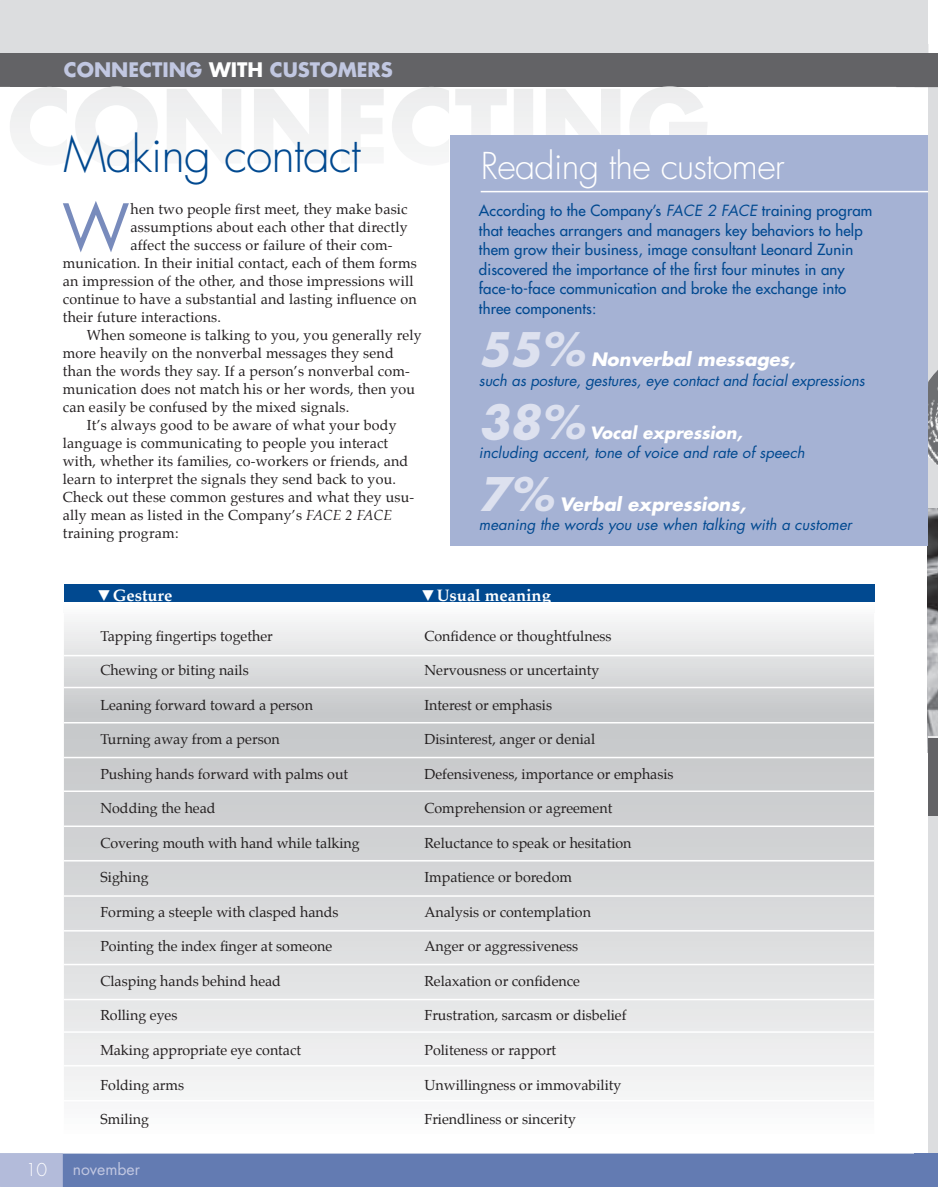
<style>
.page{position:relative;width:938px;height:1187px;background:#fff}
.page>*{position:absolute;margin:0;border:0;box-sizing:border-box;transform-origin:0 0}
.t1{font:61.95px "Futura";color:#788bbc}
.t2{font:300 48px "Futura";letter-spacing:-.02em;color:#014990}
.t3{font:italic 700 45px "Futura";color:#dde1ef}
.t4{font:300 36px "Futura";letter-spacing:-.02em;color:#fff}
.t5{font:700 19.5px "Futura";color:#c1c7e1}
.t6{font:italic 700 18px "Futura";color:#fff}
.t7{font:300 17.25px "Futura";color:#fff}
.t8{font:700 16.5px "Palatino";color:#fff}
.t9{font:italic 700 16.5px "Futura";color:#fff}
.t10{font:15.75px "Futura";color:#c1c7e1}
.t11{font:15px/19.5px "Futura";letter-spacing:.01em;color:#014990}
.t12{font:italic 15px "Futura";color:#014990}
.t13{font:14.25px "Palatino";color:#231f20}
.s1{color:#fff}
.s2{font-style:italic}
</style>
<div class="page">
<div style="left:928px;top:53px;width:10px;height:1117px;background:#dcdddf"></div>
<div style="left:0;top:0;width:928px;height:53px;background:#dcdddf"></div>
<svg style="left:0;top:44px;width:938px;height:43px"></svg>
<div style="left:64px;top:584px;width:810px;height:28px;background:#014990"></div>
<img style="left:928px;top:508px;width:10px;height:228px">
<div style="left:928px;top:737px;width:10px;height:78px;background:#636366"></div>
<img style="left:928px;top:370px;width:10px;height:95px">
<hr style="left:10px;top:86px;width:697px;height:1px;background:#636366">
<svg style="left:64px;top:620px;width:810px;height:477px"></svg>
<div style="left:64px;top:602px;width:810px;height:10px;background:#fcfcfc"></div>
<div style="left:451px;top:135px;width:477px;height:411px;background:#a5b2d4"></div>
<hr style="left:481px;top:191px;width:447px;height:1px;background:#fff">
<hr style="left:64px;top:654px;width:810px;height:2px;background:#fff">
<hr style="left:64px;top:686px;width:810px;height:2px;background:#fff">
<hr style="left:64px;top:859px;width:810px;height:2px;background:#fff">
<hr style="left:64px;top:722px;width:810px;height:1px;background:#fff">
<hr style="left:64px;top:895px;width:810px;height:1px;background:#fff">
<hr style="left:64px;top:756px;width:810px;height:2px;background:#fff">
<hr style="left:64px;top:929px;width:810px;height:2px;background:#fff">
<hr style="left:64px;top:1031px;width:810px;height:1px;background:#fff">
<hr style="left:64px;top:790px;width:810px;height:1px;background:#fff">
<hr style="left:64px;top:963px;width:810px;height:2px;background:#fff">
<hr style="left:64px;top:1064px;width:810px;height:2px;background:#fff">
<hr style="left:64px;top:825px;width:810px;height:1px;background:#fff">
<hr style="left:64px;top:998px;width:810px;height:2px;background:#fff">
<svg style="left:0;top:1153px;width:938px;height:34px"></svg>
<h3 class="t5" style="left:64px;top:56px;width:330px">CONNECTING <span class="s1">WITH</span> CUSTOMERS</h3>
<h2 class="t2" style="left:64px;top:124px;width:299px">Making contact</h2>
<h1 class="t1" style="left:62px;top:184px;width:69px">W</h1>
<p class="t13" style="left:131px;top:197px;width:278px">hen two people first meet, they make basic</p>
<p class="t13" style="left:131px;top:215px;width:279px">assumptions about each other that directly</p>
<p class="t13" style="left:131px;top:233px;width:263px">affect the success or failure of their com-</p>
<p class="t13" style="left:63px;top:251px;width:355px">munication. In their initial contact, each of them forms</p>
<p class="t13" style="left:63px;top:269px;width:352px">an impression of the other, and those impressions will</p>
<p class="t13" style="left:63px;top:287px;width:355px">continue to have a substantial and lasting influence on</p>
<p class="t13" style="left:63px;top:305px;width:160px">their future interactions.</p>
<p class="t13" style="left:87px;top:323px;width:336px">When someone is talking to you, you generally rely</p>
<p class="t13" style="left:63px;top:341px;width:332px">more heavily on the nonverbal messages they send</p>
<p class="t13" style="left:63px;top:359px;width:349px">than the words they say. If a person’s nonverbal com-</p>
<p class="t13" style="left:63px;top:377px;width:354px">munication does not match his or her words, then you</p>
<p class="t13" style="left:63px;top:395px;width:288px">can easily be confused by the mixed signals.</p>
<p class="t13" style="left:87px;top:413px;width:311px">It’s always good to be aware of what your body</p>
<p class="t13" style="left:63px;top:431px;width:327px">language is communicating to people you interact</p>
<p class="t13" style="left:63px;top:449px;width:347px">with, whether its families, co-workers or friends, and</p>
<p class="t13" style="left:63px;top:467px;width:335px">learn to interpret the signals they send back to you.</p>
<p class="t13" style="left:63px;top:485px;width:353px">Check out these common gestures and what they usu-</p>
<p class="t13" style="left:63px;top:503px;width:331px">ally mean as listed in the Company’s <span class="s2">FACE 2 FACE</span></p>
<p class="t13" style="left:63px;top:521px;width:117px">training program:</p>
<h3 class="t4" style="left:481px;top:143px;width:306px">Reading the customer</h3>
<p class="t11" style="left:479px;top:201px;width:395px">According to the Company’s <span class="s2">FACE 2 FACE</span> training program that teaches arrangers and managers key behaviors to help them grow their business, image consultant Leonard Zunin discovered the importance of the first four minutes in any face-to-face communication and broke the exchange into three components:</p>
<h3 class="t3" style="left:479px;top:318px;width:107px">55%</h3>
<p class="t6" style="left:591px;top:347px;width:206px">Nonverbal messages,</p>
<p class="t12" style="left:479px;top:370px;width:387px">such as posture, gestures, eye contact and facial expressions</p>
<h3 class="t3" style="left:479px;top:390px;width:107px">38%</h3>
<p class="t9" style="left:590px;top:421px;width:154px">Vocal expression,</p>
<p class="t12" style="left:479px;top:442px;width:327px">including accent, tone of voice and rate of speech</p>
<h3 class="t3" style="left:479px;top:462px;width:76px">7%</h3>
<p class="t6" style="left:560px;top:491px;width:187px">Verbal expressions,</p>
<p class="t12" style="left:479px;top:514px;width:374px">meaning the words you use when talking with a customer</p>
<p class="t8" style="left:97px;top:581px;width:76px">❑Gesture</p>
<p class="t8" style="left:421px;top:581px;width:131px">❑Usual meaning</p>
<p class="t13" style="left:100px;top:624px;width:174px">Tapping fingertips together</p>
<p class="t13" style="left:424px;top:624px;width:189px">Confidence or thoughtfulness</p>
<p class="t13" style="left:100px;top:658px;width:150px">Chewing or biting nails</p>
<p class="t13" style="left:424px;top:658px;width:176px">Nervousness or uncertainty</p>
<p class="t13" style="left:100px;top:693px;width:214px">Leaning forward toward a person</p>
<p class="t13" style="left:424px;top:693px;width:129px">Interest or emphasis</p>
<p class="t13" style="left:100px;top:727px;width:181px">Turning away from a person</p>
<p class="t13" style="left:424px;top:727px;width:172px">Disinterest, anger or denial</p>
<p class="t13" style="left:100px;top:762px;width:249px">Pushing hands forward with palms out</p>
<p class="t13" style="left:424px;top:762px;width:251px">Defensiveness, importance or emphasis</p>
<p class="t13" style="left:100px;top:796px;width:117px">Nodding the head</p>
<p class="t13" style="left:424px;top:796px;width:189px">Comprehension or agreement</p>
<p class="t13" style="left:100px;top:831px;width:261px">Covering mouth with hand while talking</p>
<p class="t13" style="left:424px;top:831px;width:209px">Reluctance to speak or hesitation</p>
<p class="t13" style="left:100px;top:865px;width:50px">Sighing</p>
<p class="t13" style="left:424px;top:865px;width:149px">Impatience or boredom</p>
<p class="t13" style="left:100px;top:900px;width:240px">Forming a steeple with clasped hands</p>
<p class="t13" style="left:424px;top:900px;width:168px">Analysis or contemplation</p>
<p class="t13" style="left:100px;top:934px;width:233px">Pointing the index finger at someone</p>
<p class="t13" style="left:424px;top:934px;width:155px">Anger or aggressiveness</p>
<p class="t13" style="left:100px;top:969px;width:182px">Clasping hands behind head</p>
<p class="t13" style="left:424px;top:969px;width:157px">Relaxation or confidence</p>
<p class="t13" style="left:100px;top:1003px;width:79px">Rolling eyes</p>
<p class="t13" style="left:424px;top:1003px;width:204px">Frustration, sarcasm or disbelief</p>
<p class="t13" style="left:100px;top:1038px;width:202px">Making appropriate eye contact</p>
<p class="t13" style="left:424px;top:1038px;width:133px">Politeness or rapport</p>
<p class="t13" style="left:100px;top:1072px;width:85px">Folding arms</p>
<p class="t13" style="left:424px;top:1072px;width:198px">Unwillingness or immovability</p>
<p class="t13" style="left:100px;top:1107px;width:50px">Smiling</p>
<p class="t13" style="left:424px;top:1107px;width:153px">Friendliness or sincerity</p>
<p class="t7" style="left:26px;top:1158px;width:23px">10</p>
<p class="t10" style="left:73px;top:1157px;width:69px">november</p>
</div>
